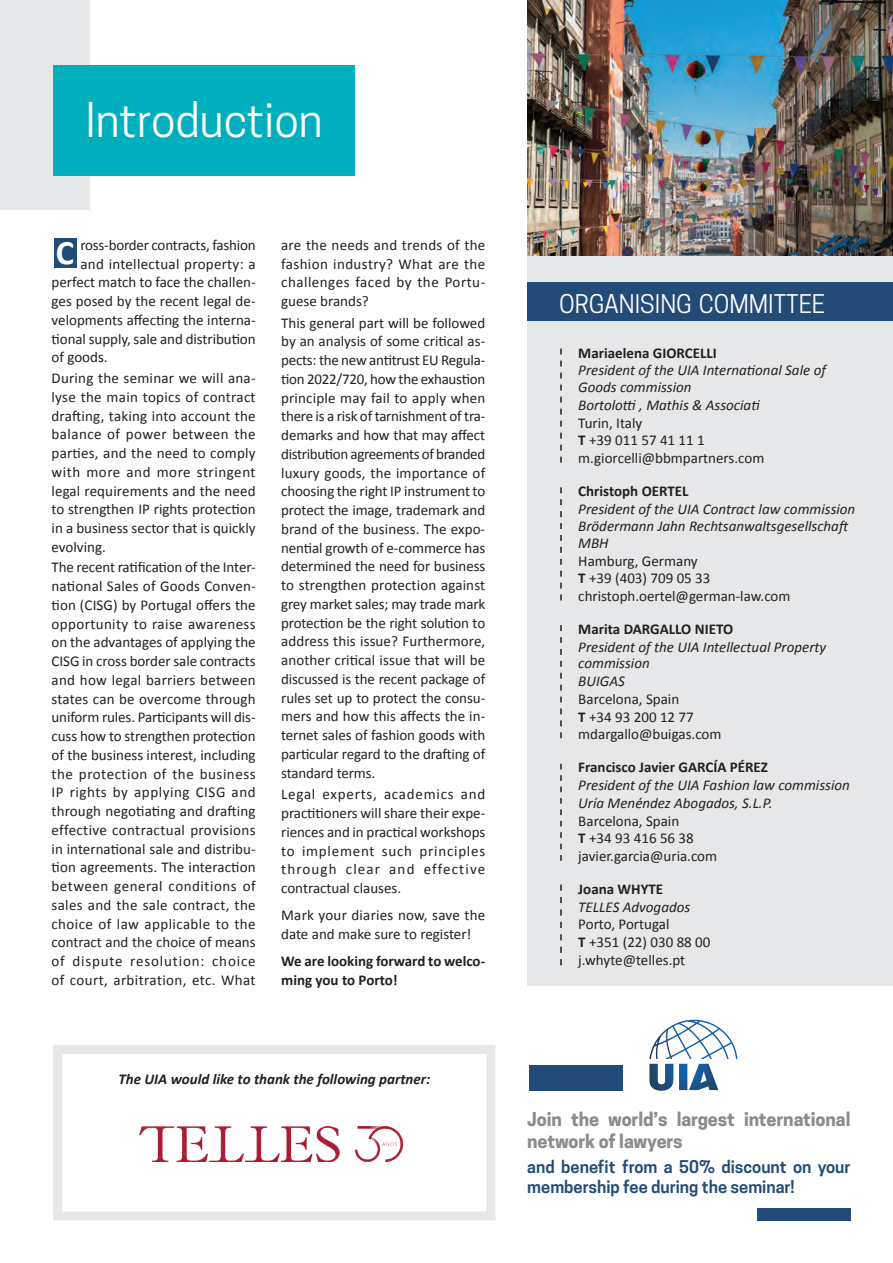
<style>
.page{position:relative;width:893px;height:1263px;background:#fff}
.page>*{position:absolute;margin:0;border:0;box-sizing:border-box;transform-origin:0 0}
.t1{font:45px "Cooper Hewitt";color:#fff}
.t2{font:700 34.5px "Calibri";color:#fff}
.t3{font:24.15px "Cooper Hewitt";color:#fff}
.t4{font:700 18px/21.8px "Cooper Hewitt";letter-spacing:-.005em;color:#8a8c8f}
.t5{font:600 16.5px/20.2px "Cooper Hewitt";color:#224c77}
.t6{font:15px/18.8px "Calibri";color:#231f20}
.t7{font:italic 15px/17.1px "Calibri";color:#231f20}
.t8{font:700 15px/18.8px "Calibri";color:#231f20}
.t9{font:italic 700 15px "Calibri";color:#231f20}
.t10{font:15px "Calibri";letter-spacing:.02em;color:#231f20}
.s1{font-weight:700}
</style>
<div class="page">
<div style="left:0;top:0;width:89px;height:209px;background:#e6e7e9"></div>
<div style="left:527px;top:0;width:366px;height:985px;background:#e6e7e9"></div>
<img style="left:527px;top:0;width:366px;height:255px">
<svg style="left:560px;top:349px;width:2px;height:114px"></svg>
<svg style="left:560px;top:487px;width:2px;height:113px"></svg>
<svg style="left:560px;top:625px;width:2px;height:113px"></svg>
<svg style="left:560px;top:764px;width:2px;height:97px"></svg>
<svg style="left:560px;top:884px;width:2px;height:81px"></svg>
<div style="left:527px;top:283px;width:366px;height:38px;background:#224c77"></div>
<div style="left:53px;top:65px;width:302px;height:110px;background:#00afbe"></div>
<div style="left:54px;top:238px;width:22px;height:30px;background:#224c77"></div>
<div style="left:757px;top:1208px;width:93px;height:12px;background:#224c77"></div>
<svg style="left:649px;top:1020px;width:89px;height:71px"></svg>
<div style="left:529px;top:1065px;width:94px;height:26px;background:#224c77"></div>
<div style="left:53px;top:1045px;width:442px;height:175px;background:#fff;border:9px solid #e6e7e9"></div>
<img style="left:140px;top:1126px;width:262px;height:36px">
<h1 class="t1" style="left:86px;top:94px;width:238px">Introduction</h1>
<p class="t6" style="left:80px;top:235px;width:177px">ross-border contracts, fashion</p>
<p class="t10" style="left:80px;top:254px;width:177px">and intellectual property: a</p>
<p class="t6" style="left:52px;top:272px;width:206px">perfect match to face the challen-</p>
<p class="t6" style="left:52px;top:291px;width:206px">ges posed by the recent legal de-</p>
<p class="t6" style="left:52px;top:310px;width:206px">velopments affecting the interna-</p>
<p class="t6" style="left:52px;top:328px;width:206px">tional supply, sale and distribution</p>
<p class="t6" style="left:52px;top:347px;width:58px">of goods.</p>
<p class="t6" style="left:52px;top:368px;width:206px;text-align:justify">During the seminar we will ana&shy;lyse the main topics of contract drafting, taking into account the balance of power between the parties, and the need to comply with more and more stringent legal requirements and the need to strengthen IP rights protection in a business sector that is quickly evolving.</p>
<p class="t6" style="left:52px;top:557px;width:206px;text-align:justify">The recent ratification of the Inter&shy;national Sales of Goods Conven&shy;tion (CISG) by Portugal offers the opportunity to raise awareness on the advantages of applying the CISG in cross border sale contracts and how legal barriers between states can be overcome through uniform rules. Participants will dis&shy;cuss how to strengthen protection of the business interest, including the protection of the business IP rights by applying CISG and through negotiating and drafting effective contractual provisions in international sale and distribu&shy;tion agreements. The interaction between general conditions of sales and the sale contract, the choice of law applicable to the contract and the choice of means of dispute resolution: choice of court, arbitration, etc. What</p>
<h2 class="t2" style="left:56px;top:232px;width:20px">C</h2>
<p class="t6" style="left:281px;top:235px;width:206px;text-align:justify">are the needs and trends of the fashion industry? What are the challenges faced by the Portu&shy;guese brands?</p>
<p class="t6" style="left:281px;top:312px;width:206px;text-align:justify">This general part will be followed by an analysis of some critical as&shy;pects: the new antitrust EU Regula&shy;tion 2022/720, how the exhaustion principle may fail to apply when there is a risk of tarnishment of tra&shy;demarks and how that may affect distribution agreements of branded luxury goods, the importance of choosing the right IP instrument to protect the image, trademark and brand of the business. The expo&shy;nential growth of e-commerce has determined the need for business to strengthen protection against grey market sales; may trade mark protection be the right solution to address this issue? Furthermore, another critical issue that will be discussed is the recent package of rules set up to protect the consu&shy;mers and how this affects the in&shy;ternet sales of fashion goods with particular regard to the drafting of standard terms.</p>
<p class="t6" style="left:281px;top:784px;width:206px;text-align:justify">Legal experts, academics and practitioners will share their expe&shy;riences and in practical workshops to implement such principles through clear and effective contractual clauses.</p>
<p class="t6" style="left:281px;top:905px;width:206px">Mark your diaries now, save the date and make sure to register!</p>
<p class="t8" style="left:281px;top:951px;width:206px">We are looking forward to welco&shy;ming you to Porto!</p>
<p class="t9" style="left:118px;top:1069px;width:313px">The UIA would like to thank the following partner:</p>
<h3 class="t3" style="left:559px;top:289px;width:267px">ORGANISING COMMITTEE</h3>
<p class="t8" style="left:578px;top:343px;width:140px">Mariaelena GIORCELLI</p>
<p class="t7" style="left:578px;top:361px;width:249px">President of the UIA International Sale of<br>Goods commission<br>Bortolotti , Mathis &amp; Associati</p>
<p class="t6" style="left:578px;top:413px;width:188px;line-height:17.9px">Turin, Italy<br><span class="s1">T</span> +39 011 57 41 11 1 m.giorcelli@bbmpartners.com</p>
<p class="t8" style="left:578px;top:481px;width:112px">Christoph OERTEL</p>
<p class="t7" style="left:578px;top:499px;width:279px">President of the UIA Contract law commission<br>Brödermann Jahn Rechtsanwaltsgesellschaft<br>MBH</p>
<p class="t6" style="left:578px;top:551px;width:214px;line-height:17.9px">Hamburg, Germany<br><span class="s1">T</span> +39 (403) 709 05 33 christoph.oertel@german-law.com</p>
<p class="t8" style="left:578px;top:619px;width:156px">Marita DARGALLO NIETO</p>
<p class="t7" style="left:578px;top:637px;width:249px">President of the UIA Intellectual Property commission<br>BUIGAS</p>
<p class="t6" style="left:578px;top:689px;width:145px;line-height:17.9px">Barcelona, Spain<br><span class="s1">T</span> +34 93 200 12 77 mdargallo@buigas.com</p>
<p class="t8" style="left:578px;top:757px;width:191px">Francisco Javier GARCÍA PÉREZ</p>
<p class="t7" style="left:578px;top:775px;width:273px;line-height:17.9px">President of the UIA Fashion law commission<br>Uría Menéndez Abogados, S.L.P.</p>
<p class="t6" style="left:578px;top:811px;width:140px;line-height:17.9px">Barcelona, Spain<br><span class="s1">T</span> +34 93 416 56 38 javier.garcia@uria.com</p>
<p class="t8" style="left:578px;top:879px;width:86px">Joana WHYTE</p>
<p class="t7" style="left:578px;top:897px;width:113px">TELLES Advogados</p>
<p class="t6" style="left:578px;top:915px;width:134px;line-height:17.9px">Porto, Portugal<br><span class="s1">T</span> +351 (22) 030 88 00 j.whyte@telles.pt</p>
<p class="t4" style="left:527px;top:1109px;width:325px">Join the world’s largest international network of lawyers</p>
<p class="t5" style="left:527px;top:1156px;width:325px">and benefit from a 50% discount on your membership fee during the seminar!</p>
</div>
